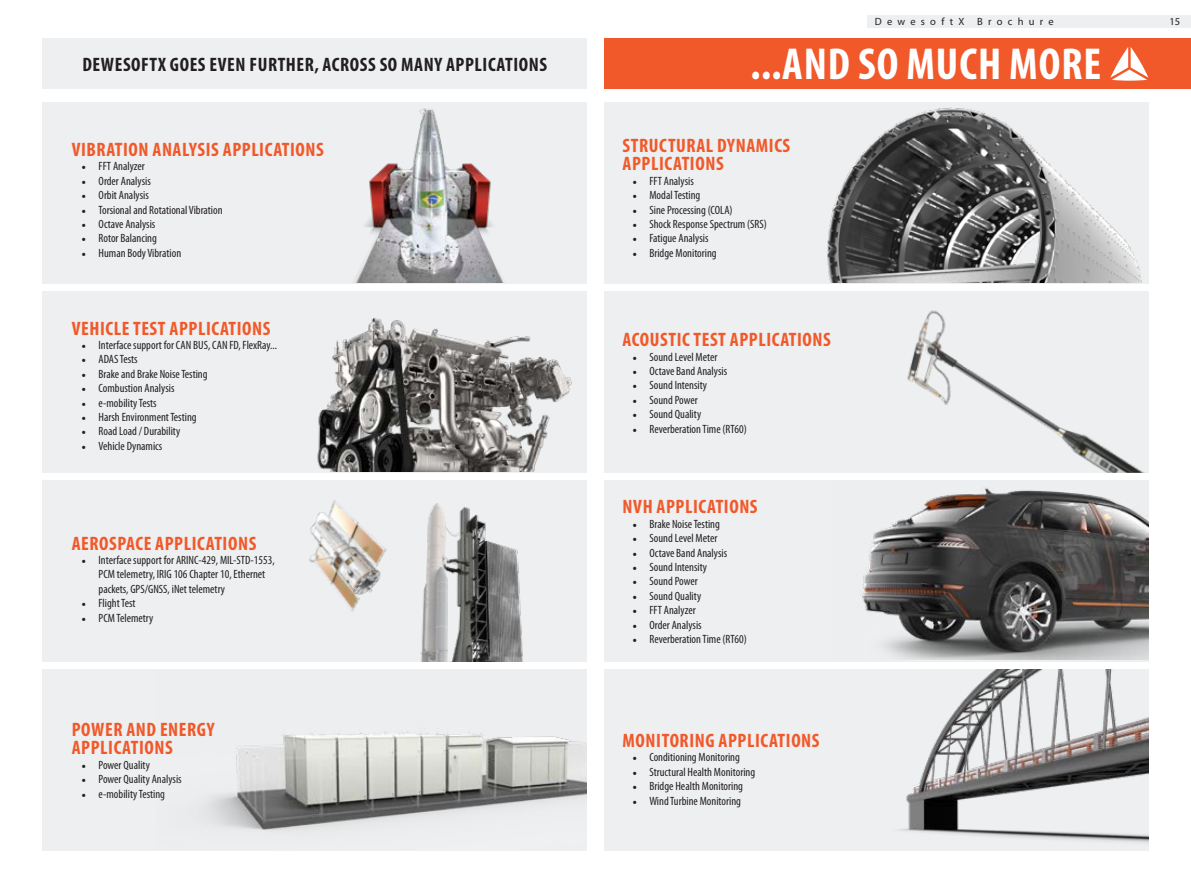
<style>
.page{position:relative;width:1191px;height:893px;background:#fff}
.page>*{position:absolute;margin:0;border:0;box-sizing:border-box;transform-origin:0 0}
.t1{font:700 condensed 45px "Myriad Pro";letter-spacing:.02em;color:#fff}
.t2{font:700 condensed 19.5px/18px "Myriad Pro";letter-spacing:.03em;color:#f1592a}
.t3{font:700 condensed 19.5px "Myriad Pro";letter-spacing:.03em;color:#231f20}
.t4{font:condensed 12px/14.4px "Myriad Pro";color:#231f20}
.t5{font:10.5px "Myriad Pro";letter-spacing:.5em;color:#212121}
.t6{font:10.5px "Myriad Pro";color:#231f20}
.s1{font-family:"Minion Pro";font-stretch:normal}
</style>
<div class="page">
<div style="left:867px;top:15px;width:324px;height:13px;background:#edeff0"></div>
<div style="left:604px;top:480px;width:544px;height:182px;background:#edeff0"></div>
<div style="left:43px;top:291px;width:544px;height:182px;background:#edeff0"></div>
<img style="left:862px;top:488px;width:286px;height:172px">
<div style="left:604px;top:103px;width:544px;height:181px;background:#edeff0"></div>
<div style="left:43px;top:103px;width:544px;height:181px;background:#edeff0"></div>
<div style="left:43px;top:480px;width:544px;height:182px;background:#edeff0"></div>
<div style="left:604px;top:669px;width:544px;height:181px;background:#edeff0"></div>
<div style="left:43px;top:669px;width:544px;height:181px;background:#edeff0"></div>
<div style="left:604px;top:291px;width:544px;height:182px;background:#edeff0"></div>
<div style="left:604px;top:38px;width:587px;height:51px;background:#f1592a"></div>
<svg style="left:1110px;top:47px;width:38px;height:34px"></svg>
<div style="left:43px;top:38px;width:544px;height:51px;background:#edeff0"></div>
<img style="left:309px;top:471px;width:225px;height:191px">
<img style="left:206px;top:728px;width:381px;height:103px">
<img style="left:900px;top:670px;width:248px;height:173px">
<img style="left:907px;top:310px;width:238px;height:163px">
<img style="left:245px;top:102px;width:342px;height:180px">
<img style="left:827px;top:107px;width:315px;height:175px">
<img style="left:317px;top:318px;width:255px;height:153px">
<p class="t5" style="left:874px;top:15px;width:180px">DewesoftX Brochure</p>
<p class="t6" style="left:1169px;top:15px;width:12px">15</p>
<h2 class="t3" style="left:82px;top:52px;width:466px">DEWESOFTX GOES EVEN FURTHER, ACROSS SO MANY APPLICATIONS</h2>
<h1 class="t1" style="left:750px;top:36px;width:352px">...AND SO MUCH MORE</h1>
<h2 class="t2" style="left:72px;top:140px;width:254px">VIBRATION ANALYSIS APPLICATIONS</h2>
<p class="t4" style="left:82px;top:159px;width:65px"><span class="s1">•</span> FFT Analyzer</p>
<p class="t4" style="left:82px;top:173px;width:71px"><span class="s1">•</span> Order Analysis</p>
<p class="t4" style="left:82px;top:188px;width:69px"><span class="s1">•</span> Orbit Analysis</p>
<p class="t4" style="left:82px;top:202px;width:142px"><span class="s1">•</span> Torsional and Rotational Vibration</p>
<p class="t4" style="left:82px;top:217px;width:75px"><span class="s1">•</span> Octave Analysis</p>
<p class="t4" style="left:82px;top:231px;width:77px"><span class="s1">•</span> Rotor Balancing</p>
<p class="t4" style="left:82px;top:245px;width:101px"><span class="s1">•</span> Human Body Vibration</p>
<h2 class="t2" style="left:72px;top:319px;width:200px">VEHICLE TEST APPLICATIONS</h2>
<p class="t4" style="left:82px;top:338px;width:197px"><span class="s1">•</span> Interface support for CAN BUS, CAN FD, FlexRay...</p>
<p class="t4" style="left:82px;top:352px;width:58px"><span class="s1">•</span> ADAS Tests</p>
<p class="t4" style="left:82px;top:366px;width:127px"><span class="s1">•</span> Brake and Brake Noise Testing</p>
<p class="t4" style="left:82px;top:381px;width:94px"><span class="s1">•</span> Combustion Analysis</p>
<p class="t4" style="left:82px;top:395px;width:77px"><span class="s1">•</span> e-mobility Tests</p>
<p class="t4" style="left:82px;top:410px;width:117px"><span class="s1">•</span> Harsh Environment Testing</p>
<p class="t4" style="left:82px;top:424px;width:100px"><span class="s1">•</span> Road Load / Durability</p>
<p class="t4" style="left:82px;top:438px;width:82px"><span class="s1">•</span> Vehicle Dynamics</p>
<h2 class="t2" style="left:72px;top:534px;width:186px">AEROSPACE APPLICATIONS</h2>
<p class="t4" style="left:99px;top:553px;width:178px;text-indent:-17px"><span class="s1">•</span> Interface support for ARINC-429, MIL-STD-1553,<br>PCM telemetry, IRIG 106 Chapter 10, Ethernet packets, GPS/GNSS, iNet telemetry</p>
<p class="t4" style="left:82px;top:596px;width:56px"><span class="s1">•</span> Flight Test</p>
<p class="t4" style="left:82px;top:610px;width:73px"><span class="s1">•</span> PCM Telemetry</p>
<h2 class="t2" style="left:72px;top:720px;width:144px">POWER AND ENERGY<br>APPLICATIONS</h2>
<p class="t4" style="left:82px;top:757px;width:70px"><span class="s1">•</span> Power Quality</p>
<p class="t4" style="left:82px;top:772px;width:102px"><span class="s1">•</span> Power Quality Analysis</p>
<p class="t4" style="left:82px;top:786px;width:85px"><span class="s1">•</span> e-mobility Testing</p>
<h2 class="t2" style="left:622px;top:136px;width:169px">STRUCTURAL DYNAMICS<br>APPLICATIONS</h2>
<p class="t4" style="left:632px;top:173px;width:63px"><span class="s1">•</span> FFT Analysis</p>
<p class="t4" style="left:632px;top:188px;width:69px"><span class="s1">•</span> Modal Testing</p>
<p class="t4" style="left:632px;top:202px;width:102px"><span class="s1">•</span> Sine Processing (COLA)</p>
<p class="t4" style="left:632px;top:217px;width:136px"><span class="s1">•</span> Shock Response Spectrum (SRS)</p>
<p class="t4" style="left:632px;top:231px;width:78px"><span class="s1">•</span> Fatigue Analysis</p>
<p class="t4" style="left:632px;top:245px;width:86px"><span class="s1">•</span> Bridge Monitoring</p>
<h2 class="t2" style="left:622px;top:330px;width:210px">ACOUSTIC TEST APPLICATIONS</h2>
<p class="t4" style="left:632px;top:349px;width:86px"><span class="s1">•</span> Sound Level Meter</p>
<p class="t4" style="left:632px;top:364px;width:96px"><span class="s1">•</span> Octave Band Analysis</p>
<p class="t4" style="left:632px;top:378px;width:76px"><span class="s1">•</span> Sound Intensity</p>
<p class="t4" style="left:632px;top:393px;width:67px"><span class="s1">•</span> Sound Power</p>
<p class="t4" style="left:632px;top:407px;width:70px"><span class="s1">•</span> Sound Quality</p>
<p class="t4" style="left:632px;top:421px;width:116px"><span class="s1">•</span> Reverberation Time (RT60)</p>
<h2 class="t2" style="left:622px;top:498px;width:136px">NVH APPLICATIONS</h2>
<p class="t4" style="left:632px;top:517px;width:89px"><span class="s1">•</span> Brake Noise Testing</p>
<p class="t4" style="left:632px;top:531px;width:86px"><span class="s1">•</span> Sound Level Meter</p>
<p class="t4" style="left:632px;top:545px;width:96px"><span class="s1">•</span> Octave Band Analysis</p>
<p class="t4" style="left:632px;top:560px;width:76px"><span class="s1">•</span> Sound Intensity</p>
<p class="t4" style="left:632px;top:574px;width:67px"><span class="s1">•</span> Sound Power</p>
<p class="t4" style="left:632px;top:589px;width:70px"><span class="s1">•</span> Sound Quality</p>
<p class="t4" style="left:632px;top:603px;width:65px"><span class="s1">•</span> FFT Analyzer</p>
<p class="t4" style="left:632px;top:617px;width:71px"><span class="s1">•</span> Order Analysis</p>
<p class="t4" style="left:632px;top:632px;width:116px"><span class="s1">•</span> Reverberation Time (RT60)</p>
<h2 class="t2" style="left:622px;top:731px;width:198px">MONITORING APPLICATIONS</h2>
<p class="t4" style="left:632px;top:750px;width:109px"><span class="s1">•</span> Conditioning Monitoring</p>
<p class="t4" style="left:632px;top:764px;width:124px"><span class="s1">•</span> Structural Health Monitoring</p>
<p class="t4" style="left:632px;top:779px;width:112px"><span class="s1">•</span> Bridge Health Monitoring</p>
<p class="t4" style="left:632px;top:793px;width:110px"><span class="s1">•</span> Wind Turbine Monitoring</p>
</div>
